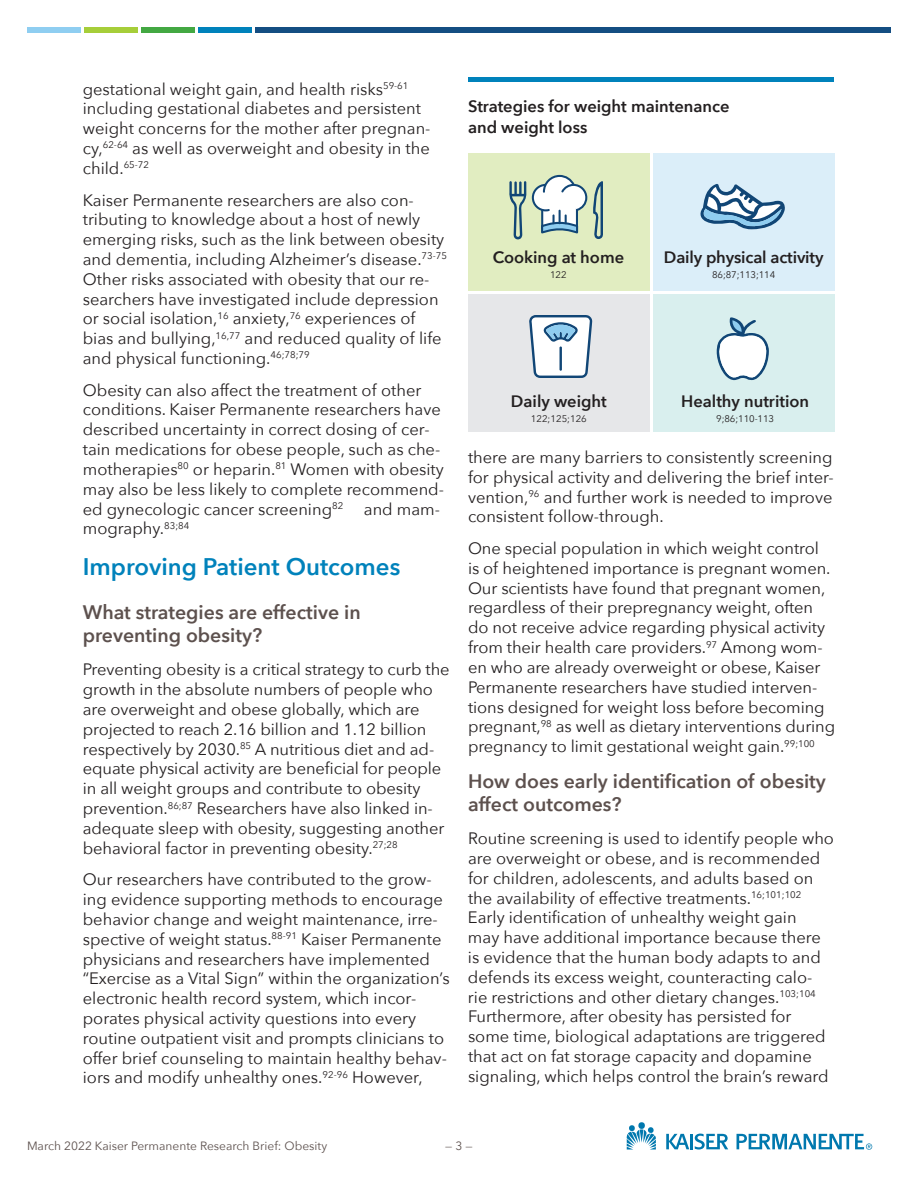
<style>
.page{position:relative;width:918px;height:1188px;background:#fff}
.page>*{position:absolute;margin:0;border:0;box-sizing:border-box;transform-origin:0 0}
.t1{font:600 24px "Avenir Next";color:#0082bb}
.t2{font:600 19.5px/23.4px "Avenir Next";color:#5d514e}
.t3{font:16.5px/19.8px "Avenir Next";color:#231f20}
.t4{font:600 16.5px/21px "Avenir Next";color:#231f20}
.t5{font:12px "Avenir Next";color:#5d514e}
.t6{font:9.6px "Avenir Next";letter-spacing:-.01em;color:#231f20}
</style>
<div class="page">
<div style="left:27px;top:27px;width:54px;height:5px;background:#8fcef1"></div>
<div style="left:84px;top:27px;width:54px;height:5px;background:#a6ce39"></div>
<div style="left:141px;top:27px;width:54px;height:5px;background:#43a842"></div>
<div style="left:198px;top:27px;width:54px;height:5px;background:#0082bb"></div>
<div style="left:255px;top:27px;width:636px;height:5px;background:#144e82"></div>
<svg style="left:627px;top:1125px;width:29px;height:25px"></svg>
<div style="left:638px;top:1122px;width:7px;height:7px;background:#0078ae;border-radius:50%"></div>
<hr style="left:690px;top:1134px;width:3px;height:15px;background:#0078ae">
<svg style="left:666px;top:1134px;width:23px;height:15px"></svg>
<svg style="left:695px;top:1134px;width:33px;height:16px"></svg>
<svg style="left:737px;top:1134px;width:135px;height:16px"></svg>
<div style="left:468px;top:153px;width:182px;height:137px;background:#e1edc1"></div>
<div style="left:654px;top:295px;width:181px;height:137px;background:#d9efee"></div>
<div style="left:468px;top:295px;width:182px;height:137px;background:#e6e7e9"></div>
<div style="left:654px;top:153px;width:181px;height:137px;background:#dbeef9"></div>
<svg style="left:529px;top:315px;width:63px;height:63px;background:#c4d3e0"></svg>
<svg style="left:716px;top:317px;width:53px;height:63px"></svg>
<svg style="left:509px;top:174px;width:94px;height:65px"></svg>
<svg style="left:700px;top:184px;width:85px;height:45px"></svg>
<div style="left:469px;top:77px;width:365px;height:5px;background:#0082bb"></div>
<p class="t3" style="left:83px;top:78px;width:349px">gestational weight gain, and health risks<sup>59-61 </sup>including gestational diabetes and persistent weight concerns for the mother after pregnan&shy;cy,<sup>62-64</sup> as well as overweight and obesity in the child.<sup>65-72</sup></p>
<p class="t3" style="left:83px;top:189px;width:366px">Kaiser Permanente researchers are also con&shy;tributing to knowledge about a host of newly emerging risks, such as the link between obesity and dementia, including Alzheimer’s disease.<sup>73-75<br></sup>Other risks associated with obesity that our re&shy;searchers have investigated include depression or social isolation,<sup>16</sup> anxiety,<sup>76</sup> experiences of bias and bullying,<sup>16,77</sup> and reduced quality of life and physical functioning.<sup>46;78;79</sup></p>
<p class="t3" style="left:83px;top:379px;width:363px">Obesity can also affect the treatment of other conditions. Kaiser Permanente researchers have described uncertainty in correct dosing of cer&shy;tain medications for obese people, such as che&shy;motherapies<sup>80</sup> or heparin.<sup>81</sup> Women with obesity may also be less likely to complete recommend&shy;ed gynecologic cancer screening<sup>82</sup> and mam&shy;mography.<sup>83;84</sup></p>
<h2 class="t1" style="left:83px;top:546px;width:319px">Improving Patient Outcomes</h2>
<h3 class="t2" style="left:83px;top:600px;width:279px">What strategies are effective in preventing obesity?</h3>
<p class="t3" style="left:83px;top:659px;width:368px">Preventing obesity is a critical strategy to curb the growth in the absolute numbers of people who are overweight and obese globally, which are projected to reach 2.16 billion and 1.12 billion respectively by 2030.<sup>85</sup> A nutritious diet and ad&shy;equate physical activity are beneficial for people in all weight groups and contribute to obesity prevention.<sup>86;87</sup> Researchers have also linked in&shy;adequate sleep with obesity, suggesting another behavioral factor in preventing obesity.<sup>27;28</sup></p>
<p class="t3" style="left:83px;top:869px;width:369px">Our researchers have contributed to the grow&shy;ing evidence supporting methods to encourage behavior change and weight maintenance, irre&shy;spective of weight status.<sup>88-91</sup> Kaiser Permanente physicians and researchers have implemented “Exercise as a Vital Sign” within the organization’s electronic health record system, which incor&shy;porates physical activity questions into every routine outpatient visit and prompts clinicians to offer brief counseling to maintain healthy behav&shy;iors and modify unhealthy ones.<sup>92-96</sup> However,</p>
<h4 class="t4" style="left:468px;top:95px;width:263px">Strategies for weight maintenance and weight loss</h4>
<p class="t4" style="left:493px;top:246px;width:133px">Cooking at home</p>
<p class="t6" style="left:550px;top:267px;width:18px">122</p>
<p class="t4" style="left:664px;top:246px;width:161px">Daily physical activity</p>
<p class="t6" style="left:712px;top:267px;width:65px">86;87;113;114</p>
<p class="t4" style="left:511px;top:390px;width:97px">Daily weight</p>
<p class="t6" style="left:531px;top:411px;width:57px">122;125;126</p>
<p class="t4" style="left:681px;top:390px;width:129px">Healthy nutrition</p>
<p class="t6" style="left:716px;top:411px;width:60px">9;86;110-113</p>
<p class="t3" style="left:468px;top:447px;width:367px;text-align:justify">there are many barriers to consistently screening for physical activity and delivering the brief inter&shy;vention,<sup>96</sup> and further work is needed to improve consistent follow-through.</p>
<p class="t3" style="left:468px;top:538px;width:369px">One special population in which weight control<br>is of heightened importance is pregnant women.<br>Our scientists have found that pregnant women, regardless of their prepregnancy weight, often do not receive advice regarding physical activity from their health care providers.<sup>97</sup> Among wom&shy;en who are already overweight or obese, Kaiser Permanente researchers have studied interven&shy;tions designed for weight loss before becoming pregnant,<sup>98</sup> as well as dietary interventions during pregnancy to limit gestational weight gain.<sup>99;100</sup></p>
<h3 class="t2" style="left:468px;top:769px;width:359px">How does early identification of obesity affect outcomes?</h3>
<p class="t3" style="left:468px;top:828px;width:368px">Routine screening is used to identify people who are overweight or obese, and is recommended for children, adolescents, and adults based on the availability of effective treatments.<sup>16;101;102<br></sup>Early identification of unhealthy weight gain<br>may have additional importance because there is evidence that the human body adapts to and defends its excess weight, counteracting calo&shy;rie restrictions and other dietary changes.<sup>103;104<br></sup>Furthermore, after obesity has persisted for some time, biological adaptations are triggered that act on fat storage capacity and dopamine signaling, which helps control the brain’s reward</p>
<p class="t5" style="left:27px;top:1135px;width:302px">March 2022 Kaiser Permanente Research Brief: Obesity</p>
<p class="t5" style="left:445px;top:1135px;width:29px">— 3 —</p>
</div>
